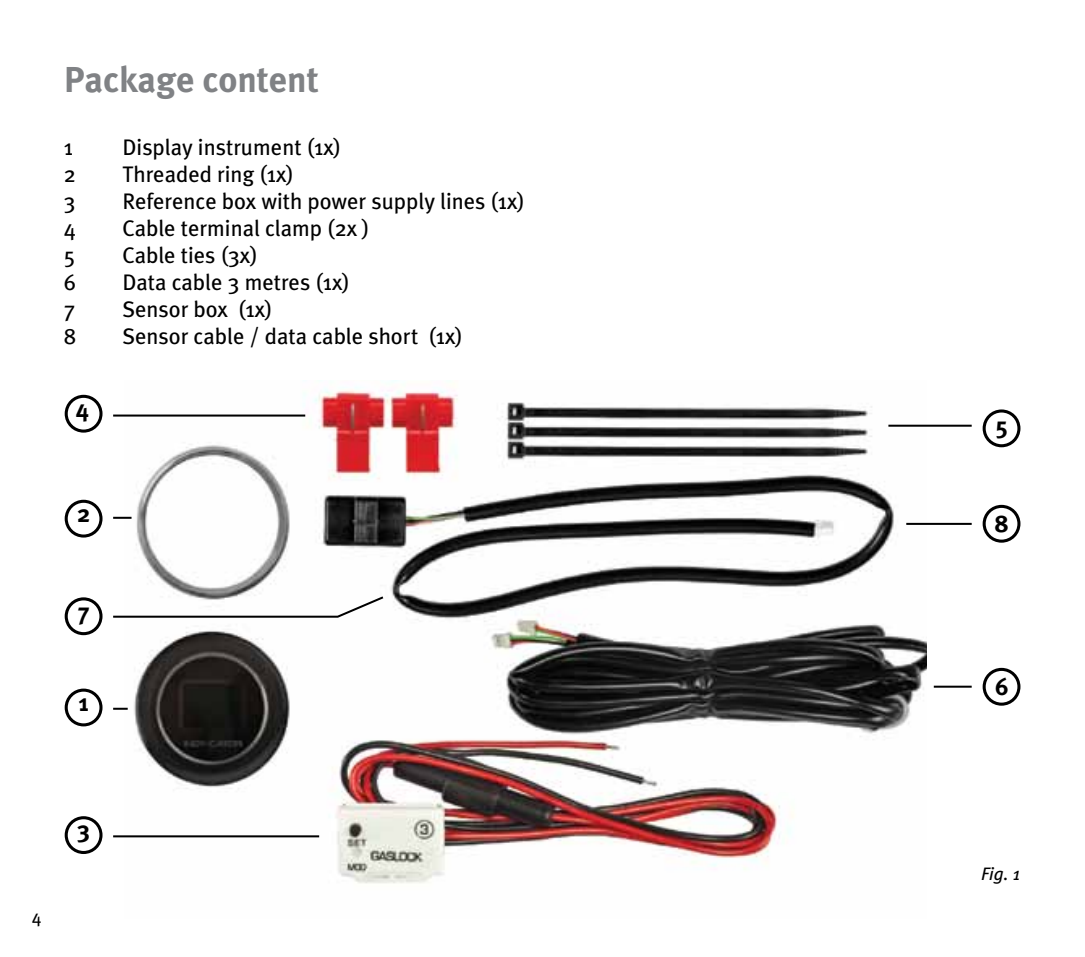
<style>
.page{position:relative;width:1085px;height:957px;background:#fff}
.page>*{position:absolute;margin:0;border:0;box-sizing:border-box;transform-origin:0 0}
.t1{font:700 36px "Meta Plus";color:#808285}
.t2{font:700 24.3px "Meta Plus";color:#000}
.t3{font:22.5px "Meta Plus";color:#000}
.t4{font:italic 18px "Meta Plus";color:#000}
.t5{font:18px "Meta Plus";color:#000}
</style>
<div class="page">
<img style="left:124px;top:380px;width:802px;height:504px">
<div style="left:65px;top:688px;width:37px;height:38px;border:3px solid #000;border-radius:50%"></div>
<hr style="left:906px;top:523px;width:65px;height:2px;background:#000">
<div style="left:65px;top:597px;width:37px;height:38px;border:3px solid #000;border-radius:50%"></div>
<div style="left:65px;top:500px;width:37px;height:37px;border:3px solid #000;border-radius:50%"></div>
<div style="left:65px;top:395px;width:37px;height:37px;border:3px solid #000;border-radius:50%"></div>
<svg style="left:113px;top:595px;width:272px;height:24px"></svg>
<svg style="left:113px;top:708px;width:15px;height:2px"></svg>
<svg style="left:113px;top:517px;width:18px;height:2px"></svg>
<hr style="left:113px;top:414px;width:192px;height:2px;background:#000">
<div style="left:982px;top:668px;width:38px;height:37px;border:3px solid #000;border-radius:50%"></div>
<div style="left:982px;top:505px;width:38px;height:38px;border:3px solid #000;border-radius:50%"></div>
<div style="left:982px;top:409px;width:38px;height:38px;border:3px solid #000;border-radius:50%"></div>
<hr style="left:888px;top:425px;width:83px;height:2px;background:#000">
<hr style="left:933px;top:685px;width:38px;height:2px;background:#000">
<div style="left:65px;top:816px;width:37px;height:38px;border:3px solid #000;border-radius:50%"></div>
<hr style="left:113px;top:835px;width:206px;height:2px;background:#000">
<h1 class="t1" style="left:64px;top:59px;width:256px">Package content</h1>
<p class="t3" style="left:64px;top:134px;width:11px">1</p>
<p class="t3" style="left:122px;top:134px;width:220px">Display instrument (1x)</p>
<p class="t3" style="left:64px;top:161px;width:14px">2</p>
<p class="t3" style="left:122px;top:161px;width:173px">Threaded ring (1x)</p>
<p class="t3" style="left:64px;top:188px;width:13px">3</p>
<p class="t3" style="left:122px;top:188px;width:404px">Reference box with power supply lines (1x)</p>
<p class="t3" style="left:64px;top:215px;width:14px">4</p>
<p class="t3" style="left:122px;top:215px;width:249px">Cable terminal clamp (2x )</p>
<p class="t3" style="left:64px;top:242px;width:13px">5</p>
<p class="t3" style="left:122px;top:242px;width:137px">Cable ties (3x)</p>
<p class="t3" style="left:64px;top:269px;width:14px">6</p>
<p class="t3" style="left:122px;top:269px;width:229px">Data cable 3 metres (1x)</p>
<p class="t3" style="left:64px;top:296px;width:13px">7</p>
<p class="t3" style="left:122px;top:296px;width:152px">Sensor box (1x)</p>
<p class="t3" style="left:64px;top:323px;width:14px">8</p>
<p class="t3" style="left:122px;top:323px;width:342px">Sensor cable / data cable short (1x)</p>
<p class="t2" style="left:76px;top:394px;width:15px">4</p>
<p class="t2" style="left:77px;top:499px;width:15px">2</p>
<p class="t2" style="left:78px;top:597px;width:13px">7</p>
<p class="t2" style="left:79px;top:688px;width:12px">1</p>
<p class="t5" style="left:32px;top:906px;width:11px">4</p>
<p class="t2" style="left:78px;top:816px;width:14px">3</p>
<p class="t2" style="left:995px;top:411px;width:14px">5</p>
<p class="t2" style="left:994px;top:509px;width:16px">8</p>
<p class="t2" style="left:994px;top:672px;width:15px">6</p>
<p class="t4" style="left:980px;top:863px;width:40px">Fig. 1</p>
</div>
